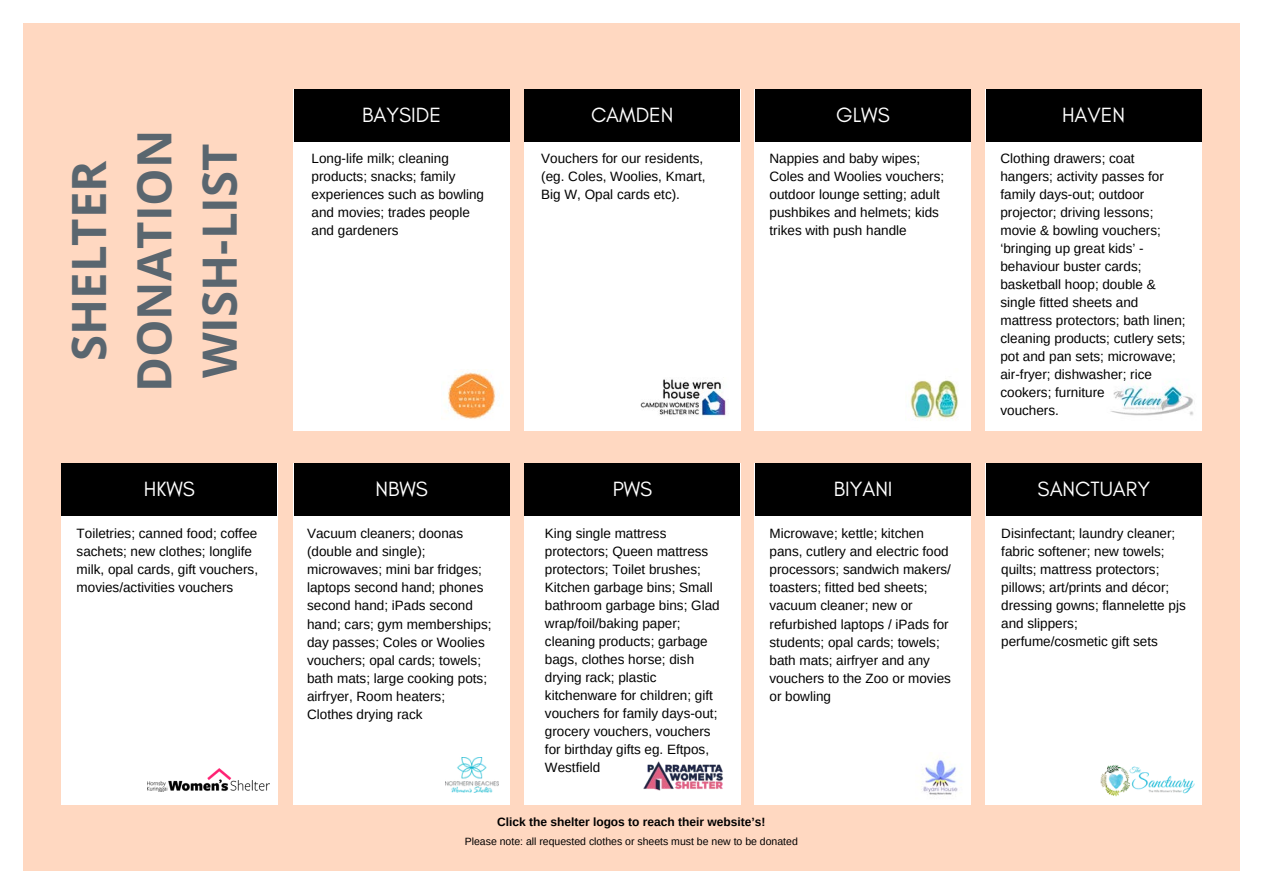
<style>
.page{position:relative;width:1263px;height:894px;background:#fff}
.page>*{position:absolute;margin:0;border:0;box-sizing:border-box;transform-origin:0 0}
.t1{font:700 47.25px/65.2px "Open Sans";color:#5a666f;text-align:center}
.t2{font:21px "Glacial Indifference";color:#fff}
.t3{font:13.5px/18px "Arimo";color:#000}
.t4{font:700 12px "Arimo";color:#000}
.t5{font:10.5px "Arimo";color:#000}
</style>
<div class="page">
<div style="left:23px;top:23px;width:1217px;height:847px;background:#ffd8c1"></div>
<div style="left:61px;top:463px;width:216px;height:341px;background:#fff"></div>
<div style="left:294px;top:463px;width:216px;height:341px;background:#fff"></div>
<div style="left:524px;top:463px;width:216px;height:341px;background:#fff"></div>
<div style="left:755px;top:463px;width:216px;height:341px;background:#fff"></div>
<div style="left:985px;top:463px;width:216px;height:341px;background:#fff"></div>
<div style="left:524px;top:89px;width:216px;height:341px;background:#fff"></div>
<div style="left:755px;top:89px;width:216px;height:341px;background:#fff"></div>
<div style="left:985px;top:89px;width:216px;height:341px;background:#fff"></div>
<div style="left:294px;top:89px;width:216px;height:341px;background:#fff"></div>
<div style="left:294px;top:89px;width:215px;height:52px;background:#000"></div>
<div style="left:524px;top:89px;width:216px;height:52px;background:#000"></div>
<div style="left:755px;top:89px;width:216px;height:52px;background:#000"></div>
<div style="left:986px;top:89px;width:215px;height:52px;background:#000"></div>
<div style="left:294px;top:463px;width:216px;height:52px;background:#000"></div>
<div style="left:524px;top:463px;width:216px;height:52px;background:#000"></div>
<div style="left:755px;top:463px;width:216px;height:52px;background:#000"></div>
<div style="left:986px;top:463px;width:216px;height:52px;background:#000"></div>
<div style="left:61px;top:463px;width:216px;height:52px;background:#000"></div>
<img style="left:441px;top:369px;width:55px;height:50px">
<img style="left:640px;top:379px;width:86px;height:37px">
<img style="left:148px;top:768px;width:121px;height:23px">
<img style="left:922px;top:759px;width:36px;height:36px">
<img style="left:910px;top:380px;width:49px;height:41px">
<img style="left:1110px;top:381px;width:84px;height:35px">
<img style="left:446px;top:757px;width:53px;height:35px">
<img style="left:643px;top:761px;width:80px;height:30px">
<img style="left:1100px;top:765px;width:95px;height:32px">
<p class="t1" style="left:55px;top:392px;width:264px;rotate:-90deg">SHELTER<br>DONATION<br>WISH-LIST</p>
<h1 class="t2" style="left:362px;top:102px;width:80px">BAYSIDE</h1>
<h2 class="t2" style="left:591px;top:102px;width:84px">CAMDEN</h2>
<p class="t2" style="left:836px;top:102px;width:55px">GLWS</p>
<p class="t2" style="left:1062px;top:102px;width:65px">HAVEN</p>
<h3 class="t3" style="left:312px;top:149px;width:174px">Long-life milk; cleaning products; snacks; family experiences such as bowling and movies; trades people and gardeners</h3>
<h3 class="t3" style="left:541px;top:149px;width:166px">Vouchers for our residents, (eg. Coles, Woolies, Kmart,<br>Big W, Opal cards etc).</h3>
<p class="t3" style="left:769px;top:149px;width:176px">Nappies and baby wipes;<br>Coles and Woolies vouchers; outdoor lounge setting; adult pushbikes and helmets; kids trikes with push handle</p>
<p class="t3" style="left:1000px;top:149px;width:187px">Clothing drawers; coat hangers; activity passes for family days-out; outdoor projector; driving lessons; movie &amp; bowling vouchers; ‘bringing up great kids’ - behaviour buster cards; basketball hoop; double &amp; single fitted sheets and mattress protectors; bath linen; cleaning products; cutlery sets; pot and pan sets; microwave; air-fryer; dishwasher; rice cookers; furniture<br>vouchers.</p>
<p class="t2" style="left:144px;top:476px;width:53px">HKWS</p>
<h3 class="t2" style="left:375px;top:476px;width:54px">NBWS</h3>
<p class="t2" style="left:613px;top:476px;width:41px">PWS</p>
<h2 class="t2" style="left:834px;top:476px;width:60px">BIYANI</h2>
<h3 class="t2" style="left:1038px;top:476px;width:114px">SANCTUARY</h3>
<h2 class="t3" style="left:77px;top:524px;width:183px">Toiletries; canned food; coffee sachets; new clothes; longlife milk, opal cards, gift vouchers, movies/activities vouchers</h2>
<p class="t3" style="left:307px;top:524px;width:186px">Vacuum cleaners; doonas (double and single); microwaves; mini bar fridges; laptops second hand; phones second hand; iPads second hand; cars; gym memberships; day passes; Coles or Woolies vouchers; opal cards; towels; bath mats; large cooking pots; airfryer, Room heaters;<br>Clothes drying rack</p>
<h2 class="t3" style="left:545px;top:524px;width:176px">King single mattress protectors; Queen mattress protectors; Toilet brushes;<br>Kitchen garbage bins; Small bathroom garbage bins; Glad wrap/foil/baking paper; cleaning products; garbage bags, clothes horse; dish drying rack; plastic kitchenware for children; gift vouchers for family days-out; grocery vouchers, vouchers for birthday gifts eg. Eftpos,<br>Westfield</h2>
<h3 class="t3" style="left:1001px;top:523px;width:186px">Disinfectant; laundry cleaner; fabric softener; new towels; quilts; mattress protectors; pillows; art/prints and décor; dressing gowns; flannelette pjs and slippers; perfume/cosmetic gift sets</h3>
<p class="t3" style="left:769px;top:524px;width:183px">Microwave; kettle; kitchen pans, cutlery and electric food processors; sandwich makers/ toasters; fitted bed sheets; vacuum cleaner; new or refurbished laptops / iPads for students; opal cards; towels; bath mats; airfryer and any vouchers to the Zoo or movies or bowling</p>
<p class="t4" style="left:497px;top:815px;width:270px">Click the shelter logos to reach their website’s!</p>
<h2 class="t5" style="left:465px;top:834px;width:335px">Please note: all requested clothes or sheets must be new to be donated</h2>
</div>
